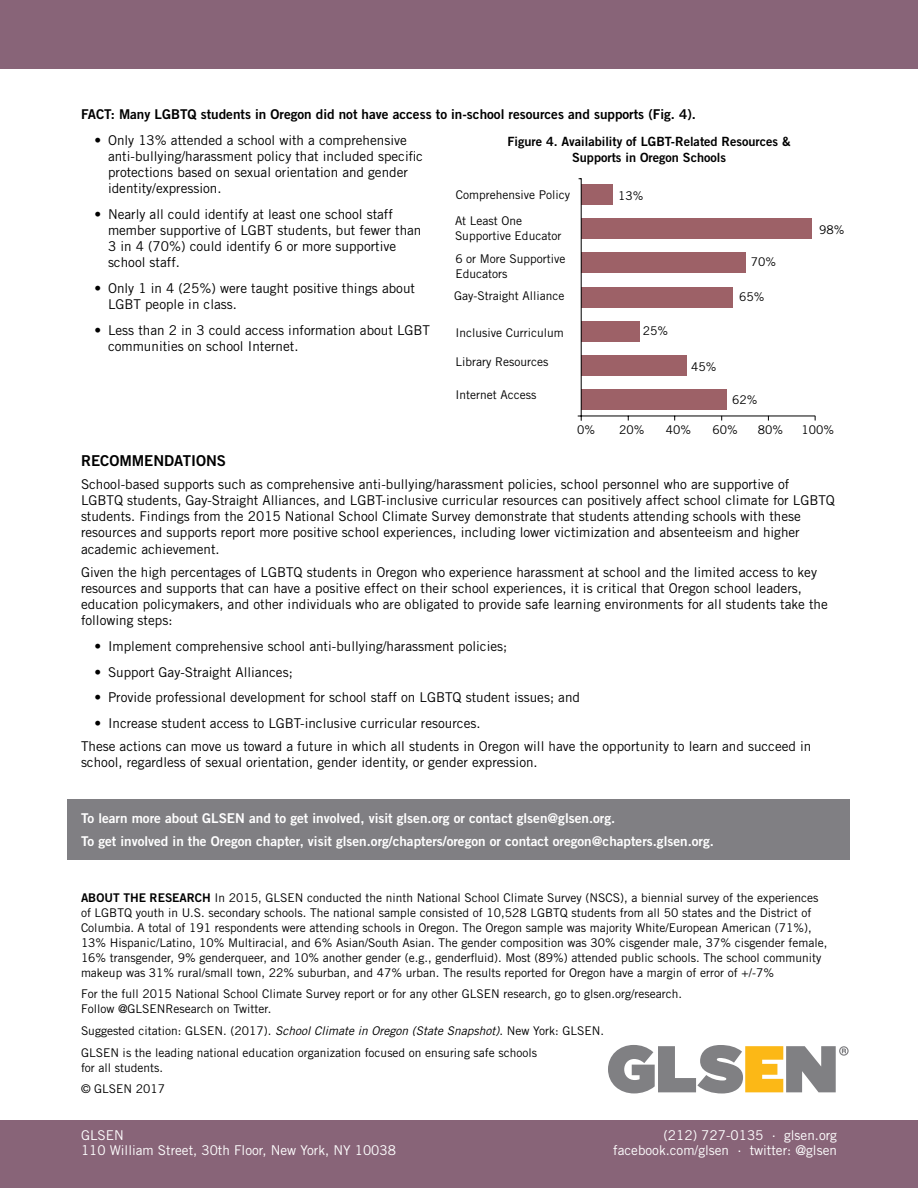
<style>
.page{position:relative;width:918px;height:1188px;background:#fff}
.page>*{position:absolute;margin:0;border:0;box-sizing:border-box;transform-origin:0 0}
.t1{font:15px "Trade Gothic Bold Two";color:#000}
.t2{font:13.5px/16.2px "Trade Gothic";color:#000}
.t3{font:13.5px/23px "Trade Gothic Bold Two";color:#fff}
.t4{font:13.5px "Trade Gothic";color:#fff}
.t5{font:13.5px "Trade Gothic Bold Two";color:#000}
.t6{font:12.75px/15.3px "Trade Gothic Bold Two";color:#000;text-align:center}
.t7{font:12px/15px "Trade Gothic";color:#000}
.s1{font-family:"Trade Gothic Bold Two"}
.s2{font-style:italic}
</style>
<div class="page">
<div style="left:0;top:1120px;width:918px;height:68px;background:#886478"></div>
<div style="left:0;top:0;width:918px;height:68px;background:#886478"></div>
<svg style="left:608px;top:1045px;width:241px;height:49px"></svg>
<div style="left:581px;top:287px;width:152px;height:20px;background:#9d6167"></div>
<div style="left:581px;top:253px;width:164px;height:20px;background:#9d6167"></div>
<div style="left:581px;top:219px;width:230px;height:20px;background:#9d6167"></div>
<div style="left:581px;top:185px;width:32px;height:20px;background:#9d6167"></div>
<div style="left:581px;top:389px;width:146px;height:21px;background:#9d6167"></div>
<div style="left:581px;top:321px;width:59px;height:20px;background:#9d6167"></div>
<div style="left:581px;top:355px;width:106px;height:20px;background:#9d6167"></div>
<hr style="left:581px;top:416px;width:234px;height:1px;background:#000">
<hr style="left:581px;top:178px;width:1px;height:243px;background:#000">
<div style="left:68px;top:799px;width:782px;height:61px;background:#807f83"></div>
<p class="t5" style="left:81px;top:106px;width:617px">FACT: Many LGBTQ students in Oregon did not have access to in-school resources and supports (Fig. 4).</p>
<p class="t2" style="left:108px;top:132px;width:317px;text-indent:-14px">• Only 13% attended a school with a comprehensive anti-bullying/harassment policy that included specific protections based on sexual orientation and gender identity/expression.</p>
<p class="t2" style="left:108px;top:206px;width:315px;text-indent:-14px">• Nearly all could identify at least one school staff member supportive of LGBT students, but fewer than 3 in 4 (70%) could identify 6 or more supportive school staff.</p>
<p class="t2" style="left:108px;top:280px;width:309px;text-indent:-14px">• Only 1 in 4 (25%) were taught positive things about<br>LGBT people in class.</p>
<p class="t2" style="left:108px;top:322px;width:324px;text-indent:-14px">• Less than 2 in 3 could access information about LGBT communities on school Internet.</p>
<p class="t6" style="left:507px;top:134px;width:285px">Figure 4. Availability of LGBT-Related Resources &amp;<br>Supports in Oregon Schools</p>
<p class="t7" style="left:456px;top:187px;width:116px">Comprehensive Policy</p>
<p class="t7" style="left:618px;top:188px;width:27px">13%</p>
<p class="t7" style="left:455px;top:213px;width:108px">At Least One<br>Supportive Educator</p>
<p class="t7" style="left:455px;top:251px;width:112px">6 or More Supportive<br>Educators</p>
<p class="t7" style="left:751px;top:254px;width:27px">70%</p>
<p class="t7" style="left:454px;top:288px;width:112px">Gay-Straight Alliance</p>
<p class="t7" style="left:739px;top:289px;width:27px">65%</p>
<p class="t7" style="left:643px;top:324px;width:27px">25%</p>
<p class="t7" style="left:456px;top:325px;width:110px">Inclusive Curriculum</p>
<p class="t7" style="left:456px;top:355px;width:94px">Library Resources</p>
<p class="t7" style="left:456px;top:388px;width:82px">Internet Access</p>
<p class="t7" style="left:691px;top:359px;width:27px">45%</p>
<p class="t7" style="left:732px;top:392px;width:27px">62%</p>
<p class="t7" style="left:819px;top:222px;width:27px">98%</p>
<p class="t7" style="left:577px;top:422px;width:19px">0%</p>
<p class="t7" style="left:619px;top:422px;width:27px">20%</p>
<p class="t7" style="left:666px;top:422px;width:27px">40%</p>
<p class="t7" style="left:713px;top:422px;width:27px">60%</p>
<p class="t7" style="left:758px;top:422px;width:27px">80%</p>
<p class="t7" style="left:802px;top:422px;width:34px">100%</p>
<p class="t1" style="left:81px;top:451px;width:147px">RECOMMENDATIONS</p>
<p class="t2" style="left:81px;top:476px;width:755px">School-based supports such as comprehensive anti-bullying/harassment policies, school personnel who are supportive of<br>LGBTQ students, Gay-Straight Alliances, and LGBT-inclusive curricular resources can positively affect school climate for LGBTQ students. Findings from the 2015 National School Climate Survey demonstrate that students attending schools with these resources and supports report more positive school experiences, including lower victimization and absenteeism and higher academic achievement.</p>
<p class="t2" style="left:81px;top:564px;width:748px">Given the high percentages of LGBTQ students in Oregon who experience harassment at school and the limited access to key resources and supports that can have a positive effect on their school experiences, it is critical that Oregon school leaders, education policymakers, and other individuals who are obligated to provide safe learning environments for all students take the following steps:</p>
<p class="t2" style="left:94px;top:638px;width:414px">• Implement comprehensive school anti-bullying/harassment policies;</p>
<p class="t2" style="left:94px;top:663px;width:200px">• Support Gay-Straight Alliances;</p>
<p class="t2" style="left:94px;top:689px;width:487px">• Provide professional development for school staff on LGBTQ student issues; and</p>
<p class="t2" style="left:81px;top:711px;width:732px;line-height:23px;text-indent:14px">• Increase student access to LGBT-inclusive curricular resources.<br>These actions can move us toward a future in which all students in Oregon will have the opportunity to learn and succeed in</p>
<p class="t2" style="left:81px;top:754px;width:458px">school, regardless of sexual orientation, gender identity, or gender expression.</p>
<p class="t3" style="left:81px;top:807px;width:634px">To learn more about GLSEN and to get involved, visit glsen.org or contact glsen@glsen.org.<br>To get involved in the Oregon chapter, visit glsen.org/chapters/oregon or contact oregon@chapters.glsen.org.</p>
<p class="t7" style="left:81px;top:890px;width:748px"><span class="s1">ABOUT THE RESEARCH</span> In 2015, GLSEN conducted the ninth National School Climate Survey (NSCS), a biennial survey of the experiences of LGBTQ youth in U.S. secondary schools. The national sample consisted of 10,528 LGBTQ students from all 50 states and the District of Columbia. A total of 191 respondents were attending schools in Oregon. The Oregon sample was majority White/European American (71%), 13% Hispanic/Latino, 10% Multiracial, and 6% Asian/South Asian. The gender composition was 30% cisgender male, 37% cisgender female, 16% transgender, 9% genderqueer, and 10% another gender (e.g., genderfluid). Most (89%) attended public schools. The school community makeup was 31% rural/small town, 22% suburban, and 47% urban. The results reported for Oregon have a margin of error of +/-7%</p>
<p class="t7" style="left:81px;top:986px;width:603px">For the full 2015 National School Climate Survey report or for any other GLSEN research, go to glsen.org/research.<br>Follow @GLSENResearch on Twitter.</p>
<p class="t7" style="left:81px;top:1020px;width:525px;line-height:21.8px">Suggested citation: GLSEN. (2017). <span class="s2">School Climate in Oregon (State Snapshot)</span>. New York: GLSEN.<br>GLSEN is the leading national education organization focused on ensuring safe schools</p>
<p class="t7" style="left:81px;top:1056px;width:86px;line-height:21.8px">for all students. © GLSEN 2017</p>
<p class="t4" style="left:81px;top:1127px;width:44px">GLSEN</p>
<p class="t4" style="left:663px;top:1127px;width:175px">(212) 727-0135 . glsen.org</p>
<p class="t4" style="left:81px;top:1142px;width:317px">110 William Street, 30th Floor, New York, NY 10038</p>
<p class="t4" style="left:613px;top:1142px;width:225px">facebook.com/glsen . twitter: @glsen</p>
</div>
